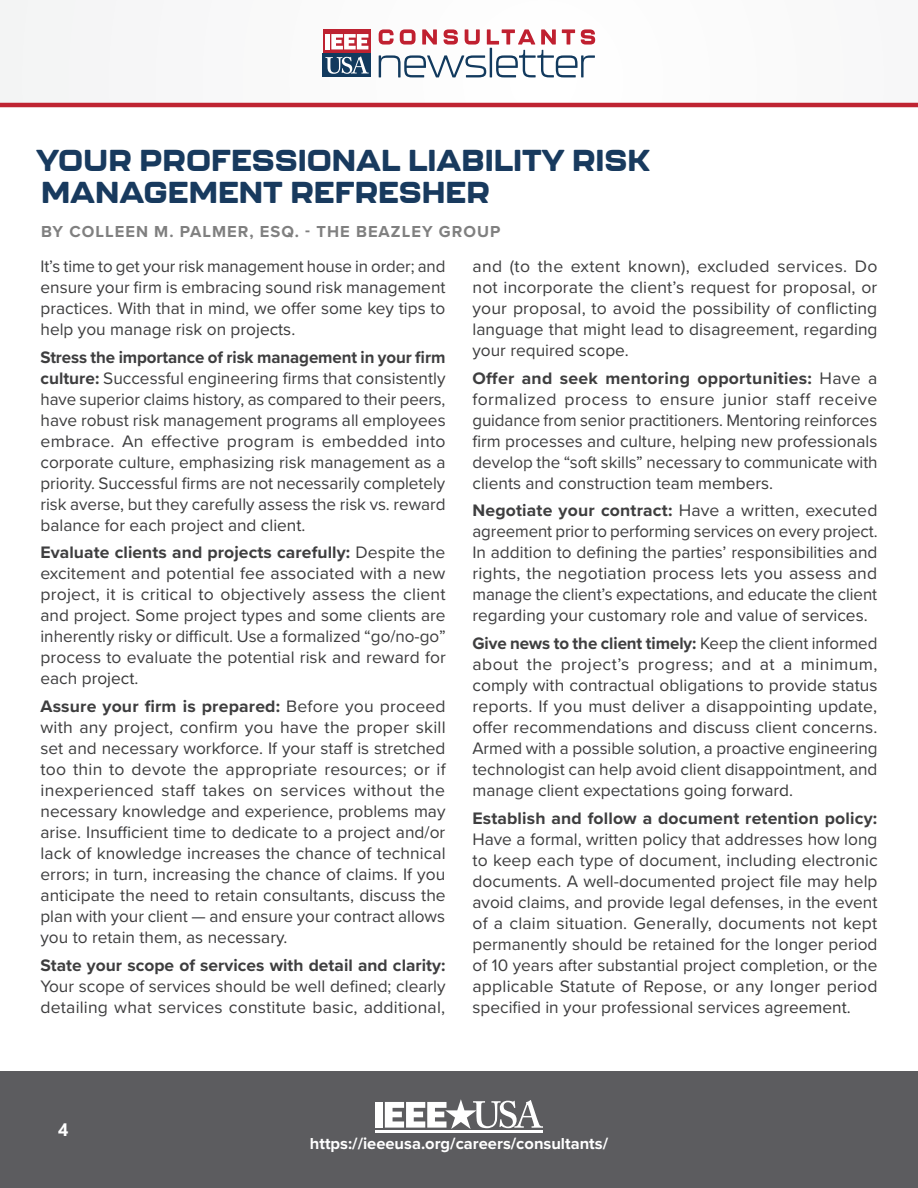
<style>
.page{position:relative;width:918px;height:1188px;background:#fff}
.page>*{position:absolute;margin:0;border:0;box-sizing:border-box;transform-origin:0 0}
.Titulus{font:800 30px/31.5px "Kallisto";color:#183a5e}
.t1{font:700 18px "Segoe UI";color:#fff}
.Paragraph{font:17.25px/21px "Proxima Nova";color:#3e3e3f;text-align:justify}
.t2{font:700 16.5px "Proxima Nova";color:#fff}
.NEWAUTHOR{font:700 16.5px "Proxima Nova";letter-spacing:.06em;color:#808080}
.s1{color:#383838}
.s2{font-weight:700}
</style>
<div class="page">
<div style="left:0;top:0;width:918px;height:104px;background:#f9f9f9"></div>
<div style="left:0;top:1071px;width:918px;height:117px;background:#5c5c5f"></div>
<div style="left:375px;top:1102px;width:8px;height:26px;background:#fff"></div>
<hr style="left:375px;top:1130px;width:72px;height:3px;background:#fff">
<svg style="left:385px;top:1099px;width:158px;height:30px"></svg>
<hr style="left:447px;top:1130px;width:96px;height:3px;background:#fff">
<div style="left:323px;top:29px;width:48px;height:48px;background:#be2231"></div>
<div style="left:323px;top:53px;width:48px;height:24px;background:#123a5e"></div>
<div style="left:325px;top:34px;width:5px;height:15px;background:#fff"></div>
<svg style="left:331px;top:34px;width:37px;height:15px"></svg>
<svg style="left:325px;top:56px;width:44px;height:18px"></svg>
<svg style="left:379px;top:29px;width:216px;height:48px"></svg>
<hr style="left:0;top:103px;width:918px;height:4px;background:#bf2432">
<p class="Titulus" style="left:36px;top:144px;width:616px">YOUR PROFESSIONAL LIABILITY RISK<br>MANAGEMENT REFRESHER</p>
<p class="NEWAUTHOR" style="left:41px;top:219px;width:461px">BY COLLEEN M. PALMER, ESQ. - THE BEAZLEY GROUP</p>
<p class="Paragraph" style="left:40px;top:255px;width:407px">It’s time to get your risk management house in order; and ensure your firm is embracing sound risk management practices. With that in mind, we offer some key tips to help you manage risk on pr<span class="s1">ojects.</span></p>
<p class="Paragraph" style="left:40px;top:346px;width:407px"><span class="s2">Stress the importance of risk management in your firm culture:</span> Successful engineering firms that consistently have superior claims history, as compared to their peers, have robust risk management programs all employees embrace. An effective program is embedded into corporate culture, emphasizing risk management as a priority. Successful firms are not necessarily completely risk averse, but they carefully assess the risk vs. reward balance for each project and <span class="s1">client.</span></p>
<p class="Paragraph" style="left:40px;top:541px;width:407px"><span class="s2">Evaluate clients and projects carefully:</span> Despite the excitement and potential fee associated with a new project, it is critical to objectively assess the client and project. Some project types and some clients are inherently risky or difficult. Use a formalized “go/no-go” process to evaluate the potential risk and reward for each p<span class="s1">roject.</span></p>
<p class="Paragraph" style="left:40px;top:695px;width:407px"><span class="s2">Assure your firm is prepared:</span> Before you proceed with any project, confirm you have the proper skill set and necessary workforce. If your staff is stretched too thin to devote the appropriate resources; or if inexperienced staff takes on services without the necessary knowledge and experience, problems may arise. Insufficient time to dedicate to a project and/or lack of knowledge increases the chance of technical errors; in turn, increasing the chance of claims. If you anticipate the need to retain consultants, discuss the plan with your client — and ensure your contract allows you to retain them, as nec<span class="s1">essary.</span></p>
<p class="Paragraph" style="left:40px;top:954px;width:407px"><span class="s2">State your scope of services with detail and clarity:<br></span>Your scope of services should be well defined; clearly detailing what services constitute basic, additional,</p>
<p class="Paragraph" style="left:472px;top:255px;width:407px">and (to the extent known), excluded services. Do not incorporate the client’s request for proposal, or your proposal, to avoid the possibility of conflicting language that might lead to disagreement, regarding your require<span class="s1">d scope.</span></p>
<p class="Paragraph" style="left:472px;top:367px;width:407px"><span class="s2">Offer and seek mentoring opportunities:</span> Have a formalized process to ensure junior staff receive guidance from senior practitioners. Mentoring reinforces firm processes and culture, helping new professionals develop the “soft skills” necessary to communicate with clients and construction team m<span class="s1">embers.</span></p>
<p class="Paragraph" style="left:472px;top:499px;width:407px"><span class="s2">Negotiate your contract:</span> Have a written, executed agreement prior to performing services on every project.<br>In addition to defining the parties’ responsibilities and rights, the negotiation process lets you assess and manage the client’s expectations, and educate the client regarding your customary role and value of se<span class="s1">rvices.</span></p>
<p class="Paragraph" style="left:472px;top:632px;width:407px"><span class="s2">Give news to the client timely:</span> Keep the client informed about the project’s progress; and at a minimum, comply with contractual obligations to provide status reports. If you must deliver a disappointing update, offer recommendations and discuss client concerns.<br>Armed with a possible solution, a proactive engineering technologist can help avoid client disappointment, and manage client expectations going <span class="s1">forward.</span></p>
<p class="Paragraph" style="left:472px;top:807px;width:407px"><span class="s2">Establish and follow a document retention policy:<br></span>Have a formal, written policy that addresses how long to keep each type of document, including electronic documents. A well-documented project file may help avoid claims, and provide legal defenses, in the event of a claim situation. Generally, documents not kept permanently should be retained for the longer period of 10 years after substantial project completion, or the applicable Statute of Repose, or any longer period specified in your professional services agr<span class="s1">eement.</span></p>
<p class="t1" style="left:58px;top:1113px;width:12px">4</p>
<p class="t2" style="left:310px;top:1131px;width:300px">https://ieeeusa.org/careers/consultants/</p>
</div>
